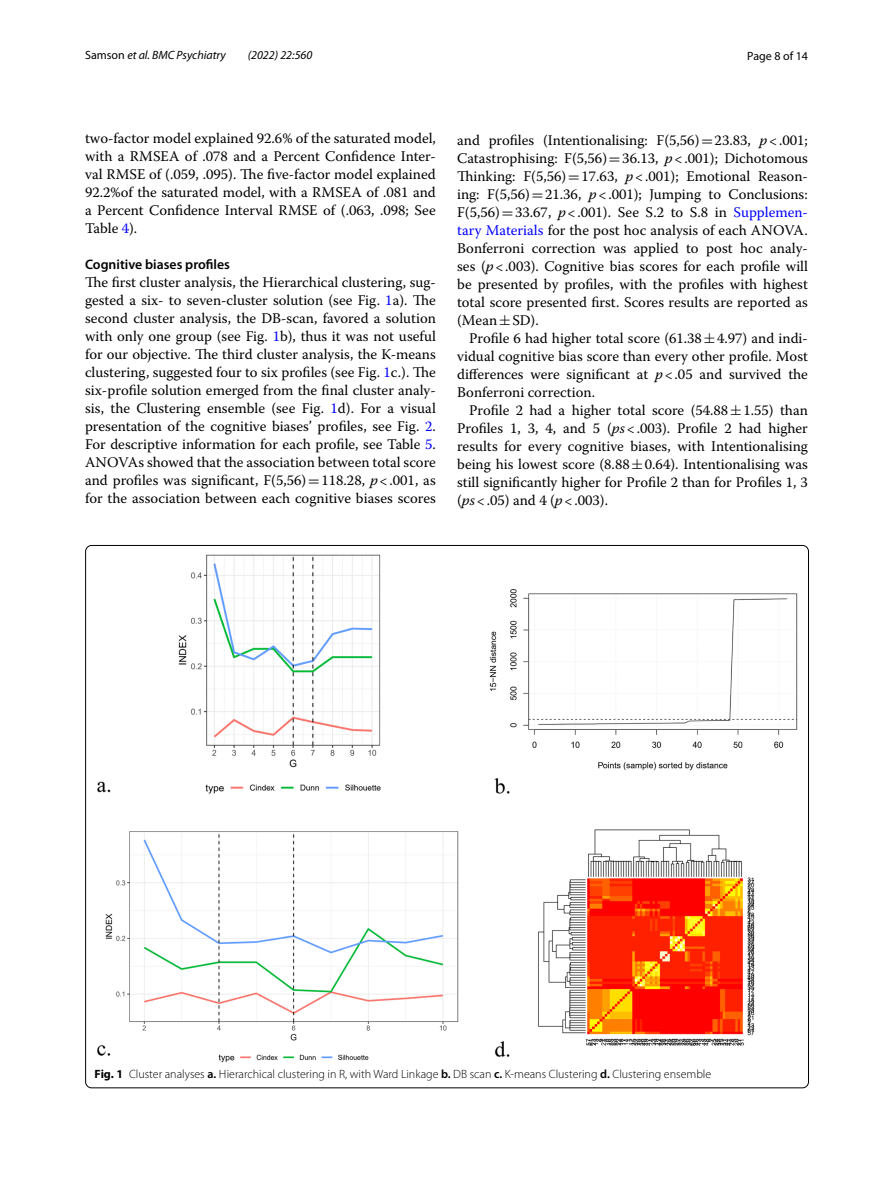
<style>
.page{position:relative;width:893px;height:1187px;background:#fff}
.page>*{position:absolute;margin:0;border:0;box-sizing:border-box;transform-origin:0 0}
.t1{font:14.7px/18px "Warnock Pro";color:#000;text-align:justify}
.t2{font:600 13.8px "Myriad Pro";color:#000}
.t3{font:300 12px "Myriad Pro";color:#000}
.t4{font:italic 12px "Myriad Pro";color:#000}
.t5{font:12px "Myriad Pro";color:#000}
.s1{font-style:normal}
.s2{color:#00f}
.s3{font-family:"MTSY"}
.s4{font-style:italic}
.s5{font-weight:700}
.s6{font-weight:600}
</style>
<div class="page">
<img style="left:97px;top:554px;width:700px;height:508px">
<p class="t4" style="left:85px;top:48px;width:142px"><span class="s1">Samson</span> et al. BMC Psychiatry</p>
<p class="t4" style="left:248px;top:48px;width:66px">(2022) 22:560</p>
<p class="t5" style="left:747px;top:48px;width:62px">Page 8 of 14</p>
<p class="t1" style="left:85px;top:128px;width:352px">two-factor model explained 92.6% of the saturated model, with a RMSEA of .078 and a Percent Confidence Inter&shy;val RMSE of (.059, .095). The five-factor model explained 92.2%of the saturated model, with a RMSEA of .081 and a Percent Confidence Interval RMSE of (.063, .098; See Table <span class="s2">4</span>).</p>
<p class="t2" style="left:85px;top:255px;width:147px">Cognitive biases profiles</p>
<p class="t1" style="left:85px;top:272px;width:352px">The first cluster analysis, the Hierarchical clustering, sug&shy;gested a six- to seven-cluster solution (see Fig. <span class="s2">1</span>a). The second cluster analysis, the DB-scan, favored a solution with only one group (see Fig. <span class="s2">1</span>b), thus it was not useful for our objective. The third cluster analysis, the K-means clustering, suggested four to six profiles (see Fig. <span class="s2">1</span>c.). The six-profile solution emerged from the final cluster analy&shy;sis, the Clustering ensemble (see Fig. <span class="s2">1</span>d). For a visual presentation of the cognitive biases’ profiles, see Fig. <span class="s2">2</span>.<br>For descriptive information for each profile, see Table <span class="s2">5</span>.<br>ANOVAs showed that the association between total score and profiles was significant, F(5,56)<span class="s3">=</span>118.28, <span class="s4">p</span>&lt;.001, as for the association between each cognitive biases scores</p>
<p class="t1" style="left:457px;top:130px;width:352px">and profiles (Intentionalising: F(5,56)<span class="s3">=</span>23.83, <span class="s4">p</span>&lt;.001; Catastrophising: F(5,56)<span class="s3">=</span>36.13, <span class="s4">p</span>&lt;.001); Dichotomous Thinking: F(5,56)<span class="s3">=</span>17.63, <span class="s4">p</span>&lt;.001); Emotional Reason&shy;ing: F(5,56)<span class="s3">=</span>21.36, <span class="s4">p</span>&lt;.001); Jumping to Conclusions:<br>F(5,56)<span class="s3">=</span>33.67, <span class="s4">p</span>&lt;.001). See S.2 to S.8 in <span class="s2">Supplemen&shy;tary Materials</span> for the post hoc analysis of each ANOVA.<br>Bonferroni correction was applied to post hoc analy&shy;ses (<span class="s4">p</span>&lt;.003). Cognitive bias scores for each profile will be presented by profiles, with the profiles with highest total score presented first. Scores results are reported as (Mean<span class="s3">±</span>SD).</p>
<p class="t1" style="left:457px;top:328px;width:352px;text-indent:12px">Profile 6 had higher total score (61.38<span class="s3">±</span>4.97) and indi&shy;vidual cognitive bias score than every other profile. Most differences were significant at <span class="s4">p</span>&lt;.05 and survived the Bonferroni correction.</p>
<p class="t1" style="left:457px;top:400px;width:352px;text-indent:12px">Profile 2 had a higher total score (54.88<span class="s3">±</span>1.55) than Profiles 1, 3, 4, and 5 (<span class="s4">ps</span>&lt;.003). Profile 2 had higher results for every cognitive biases, with Intentionalising being his lowest score (8.88<span class="s3">±</span>0.64). Intentionalising was still significantly higher for Profile 2 than for Profiles 1, 3 (<span class="s4">ps</span>&lt;.05) and 4 (<span class="s4">p</span>&lt;.003).</p>
<p class="t3" style="left:95px;top:1067px;width:618px"><span class="s5">Fig. 1</span> Cluster analyses <span class="s6">a.</span> Hierarchical clustering in R, with Ward Linkage <span class="s6">b.</span> DB scan <span class="s6">c.</span> K-means Clustering <span class="s6">d.</span> Clustering ensemble</p>
</div>
